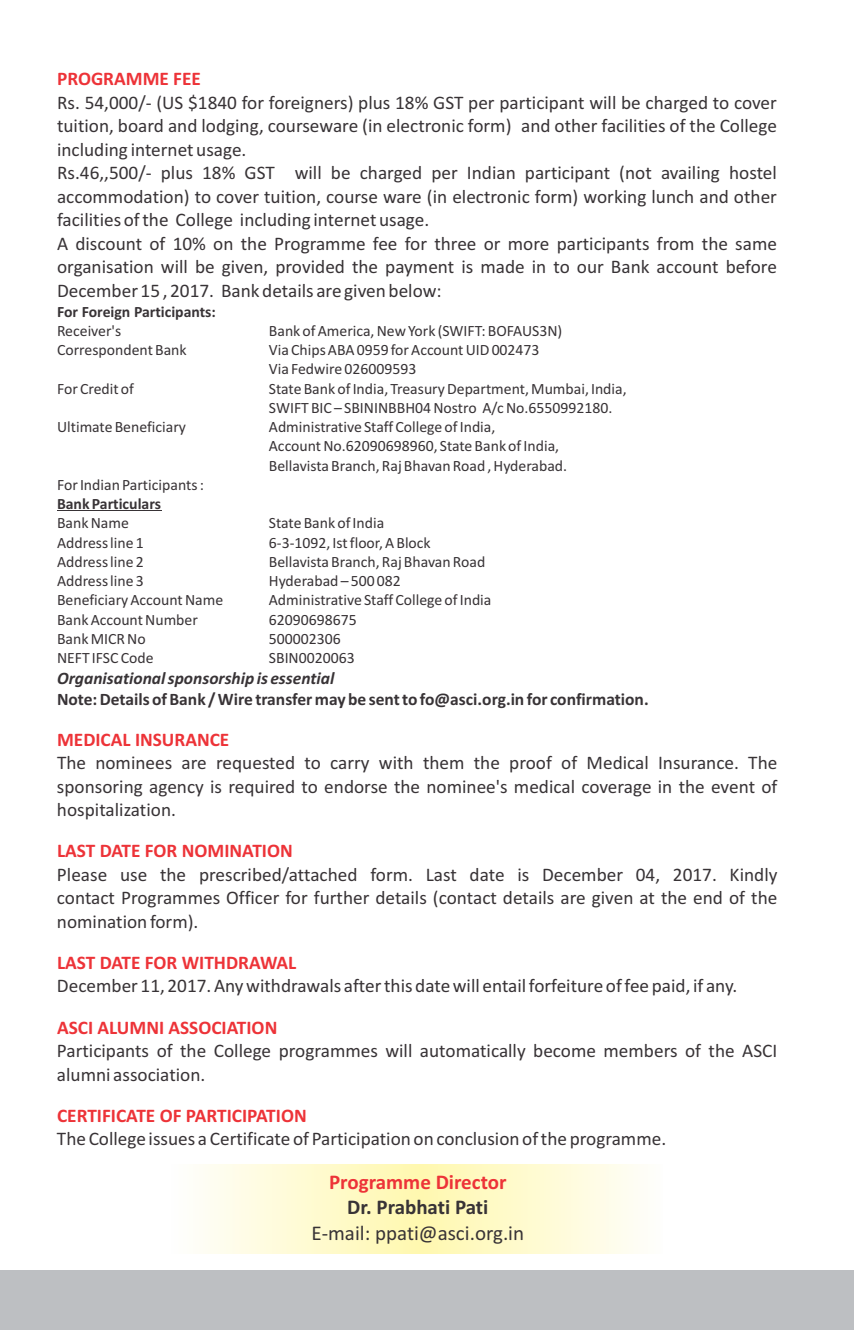
<style>
.page{position:relative;width:854px;height:1330px;background:#fff}
.page>*{position:absolute;margin:0;border:0;box-sizing:border-box;transform-origin:0 0}
.t1{font:21px "Calibri";color:#383336}
.t2{font:700 21px "Calibri";color:#ed3338}
.t3{font:700 21px "Calibri";color:#383336}
.t4{font:19.25px/23.4px "Calibri";color:#383336}
.t5{font:700 19.25px "Calibri";color:#ed3338}
.t6{font:700 17.5px "Calibri";color:#383336}
.t7{font:italic 700 17.5px "Calibri";color:#383336}
.t8{font:15.75px/19.2px "Calibri";color:#383336}
.t9{font:700 15.75px "Calibri";color:#383336}
</style>
<div class="page">
<div style="left:0;top:1270px;width:853px;height:59px;background:#bdbfc2"></div>
<svg style="left:203px;top:1164px;width:435px;height:89px"></svg>
<hr style="left:57px;top:510px;width:104px;height:1px;background:#383336">
<p class="t5" style="left:57px;top:71px;width:145px">PROGRAMME FEE</p>
<p class="t4" style="left:57px;top:92px;width:721px">Rs. 54,000/- (US $1840 for foreigners) plus 18% GST per participant will be charged to cover tuition, board and lodging, courseware (in electronic form) and other facilities of the College including internet usage.<br>Rs.46,,500/- plus 18% GST will be charged per Indian participant (not availing hostel accommodation) to cover tuition, course ware (in electronic form) working lunch and other facilities of the College including internet usage.<br>A discount of 10% on the Programme fee for three or more participants from the same organisation will be given, provided the payment is made in to our Bank account before December 15 , 2017. Bank details are given below:</p>
<p class="t9" style="left:57px;top:305px;width:160px">For Foreign Participants:</p>
<p class="t8" style="left:57px;top:322px;width:66px">Receiver's</p>
<p class="t8" style="left:269px;top:322px;width:295px">Bank of America, New York (SWIFT: BOFAUS3N)</p>
<p class="t8" style="left:57px;top:342px;width:131px">Correspondent Bank</p>
<p class="t8" style="left:269px;top:342px;width:272px">Via Chips ABA 0959 for Account UID 002473<br>Via Fedwire 026009593</p>
<p class="t8" style="left:57px;top:380px;width:78px">For Credit of</p>
<p class="t8" style="left:269px;top:380px;width:359px">State Bank of India, Treasury Department, Mumbai, India,<br>SWIFT BIC – SBININBBH04 Nostro A/c No.6550992180.</p>
<p class="t8" style="left:57px;top:418px;width:130px">Ultimate Beneficiary</p>
<p class="t8" style="left:269px;top:418px;width:300px">Administrative Staff College of India,<br>Account No.62090698960, State Bank of India,<br>Bellavista Branch, Raj Bhavan Road , Hyderabad.</p>
<p class="t8" style="left:57px;top:476px;width:148px">For Indian Participants :</p>
<p class="t9" style="left:57px;top:497px;width:105px">Bank Particulars</p>
<p class="t8" style="left:57px;top:515px;width:73px">Bank Name</p>
<p class="t8" style="left:269px;top:515px;width:117px">State Bank of India</p>
<p class="t8" style="left:57px;top:534px;width:88px">Address line 1</p>
<p class="t8" style="left:269px;top:534px;width:163px">6-3-1092, Ist floor, A Block</p>
<p class="t8" style="left:57px;top:553px;width:88px">Address line 2</p>
<p class="t8" style="left:269px;top:553px;width:218px">Bellavista Branch, Raj Bhavan Road</p>
<p class="t8" style="left:57px;top:572px;width:88px">Address line 3</p>
<p class="t8" style="left:269px;top:572px;width:133px">Hyderabad – 500 082</p>
<p class="t8" style="left:57px;top:591px;width:168px">Beneficiary Account Name</p>
<p class="t8" style="left:269px;top:591px;width:224px">Administrative Staff College of India</p>
<p class="t8" style="left:57px;top:611px;width:142px">Bank Account Number</p>
<p class="t8" style="left:269px;top:611px;width:89px">62090698675</p>
<p class="t8" style="left:57px;top:630px;width:90px">Bank MICR No</p>
<p class="t8" style="left:269px;top:630px;width:73px">500002306</p>
<p class="t8" style="left:57px;top:649px;width:98px">NEFT IFSC Code</p>
<p class="t8" style="left:269px;top:649px;width:87px">SBIN0020063</p>
<p class="t7" style="left:57px;top:670px;width:279px">Organisational sponsorship is essential</p>
<p class="t6" style="left:57px;top:692px;width:593px">Note: Details of Bank / Wire transfer may be sent to fo@asci.org.in for confirmation.</p>
<p class="t5" style="left:57px;top:731px;width:174px">MEDICAL INSURANCE</p>
<p class="t4" style="left:57px;top:752px;width:721px;text-align:justify">The nominees are requested to carry with them the proof of Medical Insurance. The sponsoring agency is required to endorse the nominee's medical coverage in the event of hospitalization.</p>
<p class="t5" style="left:57px;top:842px;width:237px">LAST DATE FOR NOMINATION</p>
<p class="t4" style="left:57px;top:864px;width:721px;text-align:justify">Please use the prescribed/attached form. Last date is December 04, 2017. Kindly contact Programmes Officer for further details (contact details are given at the end of the nomination form).</p>
<p class="t5" style="left:57px;top:954px;width:241px">LAST DATE FOR WITHDRAWAL</p>
<p class="t4" style="left:57px;top:975px;width:681px">December 11, 2017. Any withdrawals after this date will entail forfeiture of fee paid, if any.</p>
<p class="t5" style="left:57px;top:1019px;width:222px">ASCI ALUMNI ASSOCIATION</p>
<p class="t4" style="left:57px;top:1040px;width:721px">Participants of the College programmes will automatically become members of the ASCI alumni association.</p>
<p class="t5" style="left:57px;top:1107px;width:251px">CERTIFICATE OF PARTICIPATION</p>
<p class="t4" style="left:57px;top:1128px;width:610px">The College issues a Certificate of Participation on conclusion of the programme.</p>
<p class="t2" style="left:329px;top:1172px;width:179px">Programme Director</p>
<p class="t3" style="left:347px;top:1198px;width:143px">Dr. Prabhati Pati</p>
<p class="t1" style="left:311px;top:1224px;width:214px">E-mail: ppati@asci.org.in</p>
</div>
